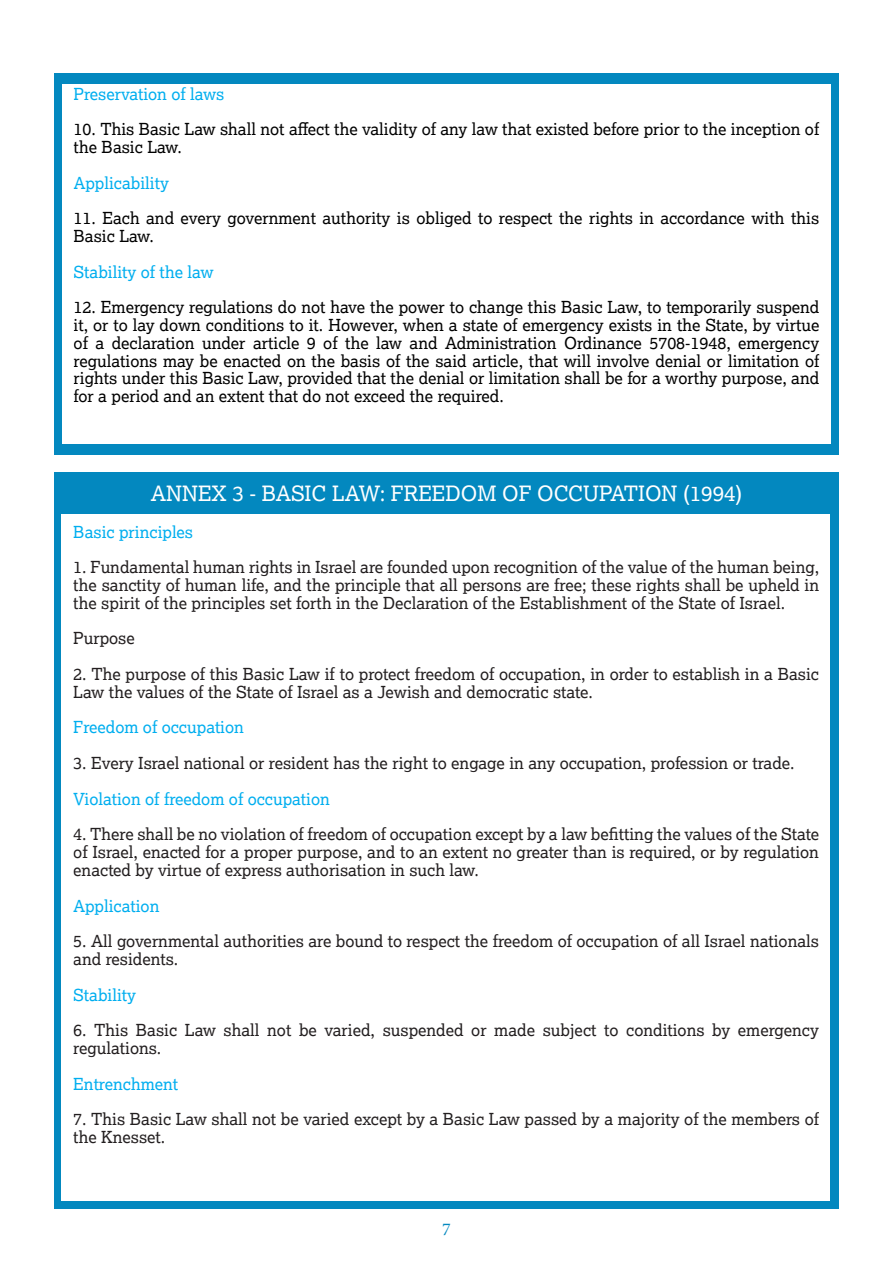
<style>
.page{position:relative;width:893px;height:1263px;background:#fff}
.page>*{position:absolute;margin:0;border:0;box-sizing:border-box;transform-origin:0 0}
.t1{font:21px "Lexia";color:#fff}
.t2{font:18px "Minion Pro";color:#0388bf}
.t3{font:16.5px/17.9px "Lexia";color:#231f20}
.t4{font:16.5px/17.9px "Lexia";color:#000}
.t5{font:16.5px "Lexia";color:#00aeef}
</style>
<div class="page">
<div style="left:54px;top:74px;width:785px;height:381px;background:#0388bf"></div>
<div style="left:62px;top:84px;width:769px;height:360px;background:#fff"></div>
<div style="left:54px;top:472px;width:785px;height:737px;background:#0388bf"></div>
<div style="left:61px;top:514px;width:769px;height:686px;background:#fff"></div>
<p class="t5" style="left:74px;top:83px;width:152px">Preservation of laws</p>
<p class="t4" style="left:74px;top:120px;width:747px">10. This Basic Law shall not affect the validity of any law that existed before prior to the inception of the Basic Law.</p>
<p class="t5" style="left:74px;top:172px;width:97px">Applicability</p>
<p class="t4" style="left:74px;top:209px;width:747px">11. Each and every government authority is obliged to respect the rights in accordance with this<br>Basic Law.</p>
<p class="t5" style="left:74px;top:261px;width:141px">Stability of the law</p>
<p class="t4" style="left:74px;top:298px;width:747px;text-align:justify">12. Emergency regulations do not have the power to change this Basic Law, to temporarily suspend it, or to lay down conditions to it. However, when a state of emergency exists in the State, by virtue of a declaration under article 9 of the law and Administration Ordinance 5708-1948, emergency regulations may be enacted on the basis of the said article, that will involve denial or limitation of rights under this Basic Law, provided that the denial or limitation shall be for a worthy purpose, and for a period and an extent that do not exceed the required.</p>
<p class="t1" style="left:151px;top:480px;width:593px">ANNEX 3 - BASIC LAW: FREEDOM OF OCCUPATION (1994)</p>
<p class="t5" style="left:73px;top:521px;width:121px">Basic principles</p>
<p class="t3" style="left:73px;top:558px;width:747px;text-align:justify">1. Fundamental human rights in Israel are founded upon recognition of the value of the human being, the sanctity of human life, and the principle that all persons are free; these rights shall be upheld in the spirit of the principles set forth in the Declaration of the Establishment of the State of Israel.</p>
<p class="t3" style="left:73px;top:629px;width:63px">Purpose</p>
<p class="t3" style="left:73px;top:665px;width:747px">2. The purpose of this Basic Law if to protect freedom of occupation, in order to establish in a Basic<br>Law the values of the State of Israel as a Jewish and democratic state.</p>
<p class="t5" style="left:73px;top:717px;width:172px">Freedom of occupation</p>
<p class="t3" style="left:73px;top:754px;width:723px">3. Every Israel national or resident has the right to engage in any occupation, profession or trade.</p>
<p class="t5" style="left:73px;top:788px;width:258px">Violation of freedom of occupation</p>
<p class="t3" style="left:73px;top:825px;width:747px;text-align:justify">4. There shall be no violation of freedom of occupation except by a law befitting the values of the State of Israel, enacted for a proper purpose, and to an extent no greater than is required, or by regulation enacted by virtue of express authorisation in such law.</p>
<p class="t5" style="left:73px;top:895px;width:88px">Application</p>
<p class="t3" style="left:73px;top:932px;width:747px">5. All governmental authorities are bound to respect the freedom of occupation of all Israel nationals and residents.</p>
<p class="t5" style="left:73px;top:984px;width:64px">Stability</p>
<p class="t3" style="left:73px;top:1021px;width:747px">6. This Basic Law shall not be varied, suspended or made subject to conditions by emergency regulations.</p>
<p class="t5" style="left:73px;top:1073px;width:106px">Entrenchment</p>
<p class="t3" style="left:73px;top:1110px;width:747px">7. This Basic Law shall not be varied except by a Basic Law passed by a majority of the members of the Knesset.</p>
<p class="t2" style="left:442px;top:1217px;width:10px">7</p>
</div>
